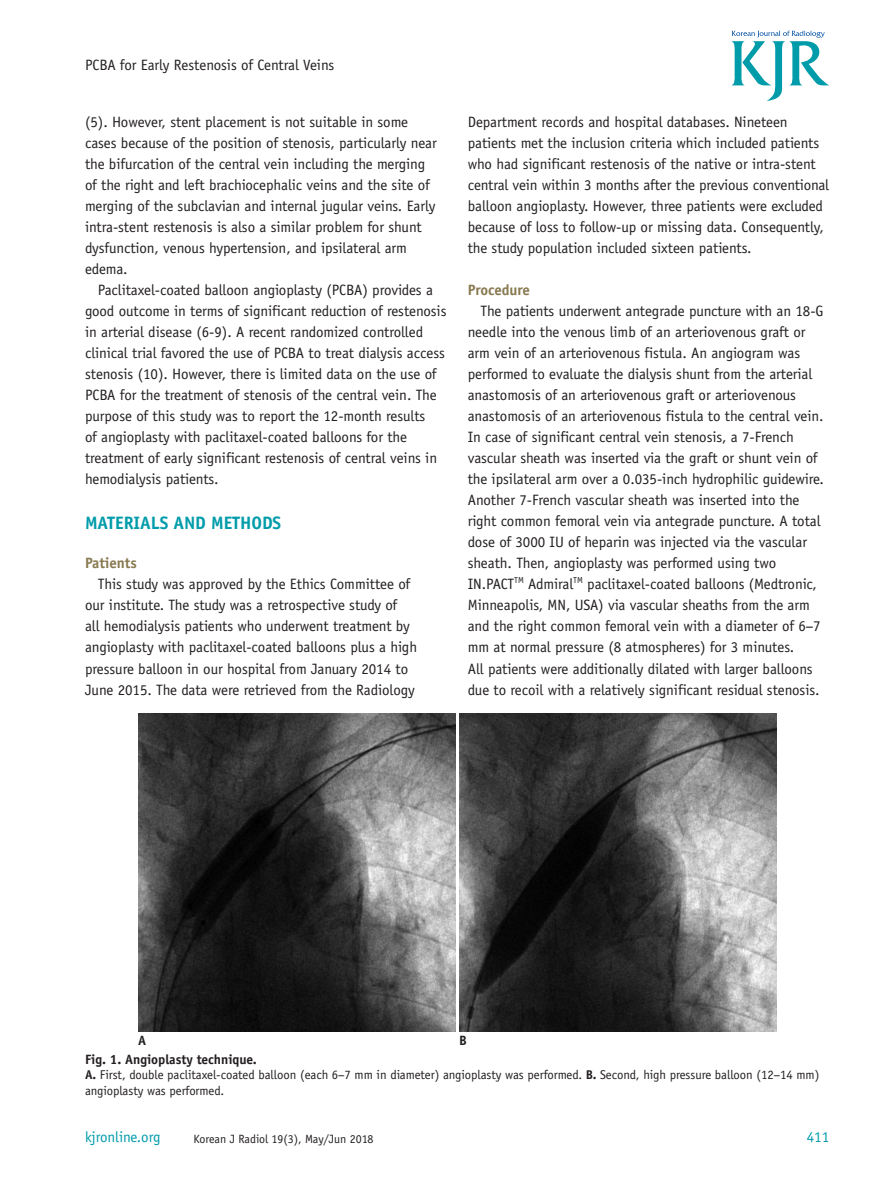
<style>
.page{position:relative;width:893px;height:1191px;background:#fff}
.page>*{position:absolute;margin:0;border:0;box-sizing:border-box;transform-origin:0 0}
.t1{font:700 18px "Officina Sans Std";letter-spacing:-.005em;color:#009caa}
.t2{font:15px/21px "Officina Sans Std";letter-spacing:-.005em;color:#231f20}
.t3{font:700 15px "Officina Sans Std";letter-spacing:-.005em;color:#887a51}
.t4{font:15px "Officina Sans Std";letter-spacing:-.005em;color:#009caa}
.t5{font:700 13.5px "Officina Sans Std";letter-spacing:-.005em;color:#231f20}
.t6{font:12.75px/15.3px "Officina Sans Std";letter-spacing:-.005em;color:#231f20}
.t7{font:12px "Officina Sans Std";letter-spacing:-.005em;color:#231f20}
.s1{font-weight:700}
</style>
<div class="page">
<svg style="left:732px;top:31px;width:97px;height:70px"></svg>
<img style="left:138px;top:713px;width:317px;height:319px">
<img style="left:459px;top:713px;width:317px;height:319px">
<p class="t2" style="left:85px;top:54px;width:251px">PCBA for Early Restenosis of Central Veins</p>
<p class="t2" style="left:85px;top:112px;width:353px">(5). However, stent placement is not suitable in some cases because of the position of stenosis, particularly near the bifurcation of the central vein including the merging of the right and left brachiocephalic veins and the site of merging of the subclavian and internal jugular veins. Early intra-stent restenosis is also a similar problem for shunt dysfunction, venous hypertension, and ipsilateral arm edema.</p>
<p class="t2" style="left:85px;top:280px;width:363px;text-indent:13px">Paclitaxel-coated balloon angioplasty (PCBA) provides a good outcome in terms of significant reduction of restenosis in arterial disease (6-9). A recent randomized controlled clinical trial favored the use of PCBA to treat dialysis access stenosis (10). However, there is limited data on the use of PCBA for the treatment of stenosis of the central vein. The purpose of this study was to report the 12-month results<br>of angioplasty with paclitaxel-coated balloons for the treatment of early significant restenosis of central veins in hemodialysis patients.</p>
<p class="t1" style="left:85px;top:511px;width:198px">MATERIALS AND METHODS</p>
<p class="t3" style="left:85px;top:554px;width:53px">Patients</p>
<p class="t2" style="left:85px;top:574px;width:334px;text-indent:13px">This study was approved by the Ethics Committee of our institute. The study was a retrospective study of<br>all hemodialysis patients who underwent treatment by angioplasty with paclitaxel-coated balloons plus a high pressure balloon in our hospital from January 2014 to June 2015. The data were retrieved from the Radiology</p>
<p class="t2" style="left:468px;top:112px;width:363px">Department records and hospital databases. Nineteen patients met the inclusion criteria which included patients who had significant restenosis of the native or intra-stent central vein within 3 months after the previous conventional balloon angioplasty. However, three patients were excluded because of loss to follow-up or missing data. Consequently, the study population included sixteen patients.</p>
<p class="t3" style="left:468px;top:281px;width:64px">Procedure</p>
<p class="t2" style="left:468px;top:301px;width:358px;text-indent:13px">The patients underwent antegrade puncture with an 18-G needle into the venous limb of an arteriovenous graft or arm vein of an arteriovenous fistula. An angiogram was performed to evaluate the dialysis shunt from the arterial anastomosis of an arteriovenous graft or arteriovenous anastomosis of an arteriovenous fistula to the central vein.<br>In case of significant central vein stenosis, a 7-French vascular sheath was inserted via the graft or shunt vein of the ipsilateral arm over a 0.035-inch hydrophilic guidewire.<br>Another 7-French vascular sheath was inserted into the right common femoral vein via antegrade puncture. A total dose of 3000 IU of heparin was injected via the vascular sheath. Then, angioplasty was performed using two IN.PACT<sup>TM</sup> Admiral<sup>TM</sup> paclitaxel-coated balloons (Medtronic, Minneapolis, MN, USA) via vascular sheaths from the arm and the right common femoral vein with a diameter of 6−7 mm at normal pressure (8 atmospheres) for 3 minutes.<br>All patients were additionally dilated with larger balloons due to recoil with a relatively significant residual stenosis.</p>
<p class="t5" style="left:138px;top:1031px;width:10px">A</p>
<p class="t5" style="left:459px;top:1031px;width:9px">B</p>
<p class="t5" style="left:85px;top:1050px;width:173px">Fig. 1. Angioplasty technique.</p>
<p class="t6" style="left:85px;top:1067px;width:736px"><span class="s1">A.</span> First, double paclitaxel-coated balloon (each 6−7 mm in diameter) angioplasty was performed. <span class="s1">B.</span> Second, high pressure balloon (12−14 mm) angioplasty was performed.</p>
<p class="t4" style="left:85px;top:1128px;width:77px">kjronline.org</p>
<p class="t7" style="left:194px;top:1132px;width:181px">Korean J Radiol 19(3), May/Jun 2018</p>
<p class="t4" style="left:807px;top:1128px;width:24px">411</p>
</div>
